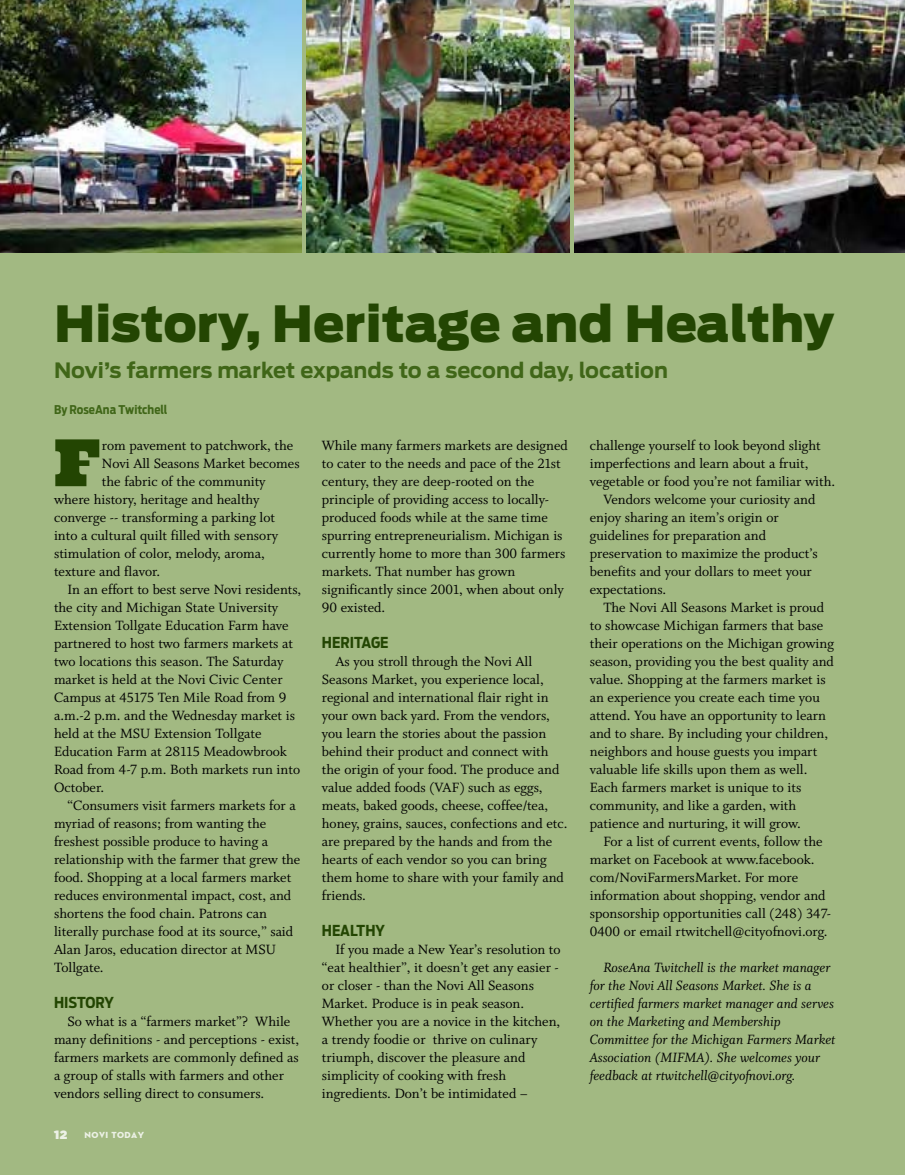
<style>
.page{position:relative;width:905px;height:1175px;background:#fff}
.page>*{position:absolute;margin:0;border:0;box-sizing:border-box;transform-origin:0 0}
.t1{font:65.1px "Ultra";color:#234502}
.t2{font:900 49.5px "Antenna";color:#234502}
.t3{font:700 21px "Antenna";color:#406618}
.t4{font:15px/18px "Whitman LF";color:#000}
.t5{font:italic 15px/18px "Whitman LF";color:#000}
.t6{font:700 15px "Antenna Cond";color:#234502}
.t7{font:700 12px "Antenna Cond";color:#406618}
.t8{font:12px "Gotham Ultra SC800";color:#fff}
.t9{font:9px "Neutra Disp Titling";letter-spacing:.05em;color:#fff}
</style>
<div class="page">
<div style="left:0;top:0;width:904px;height:1174px;background:#a2b982"></div>
<img style="left:0;top:0;width:302px;height:252px">
<img style="left:306px;top:0;width:263px;height:252px">
<img style="left:574px;top:0;width:330px;height:252px">
<h2 class="t2" style="left:54px;top:294px;width:781px">History, Heritage and Healthy</h2>
<h3 class="t3" style="left:54px;top:358px;width:615px">Novi’s farmers market expands to a second day, location</h3>
<p class="t7" style="left:54px;top:402px;width:115px">By RoseAna Twitchell</p>
<h1 class="t1" style="left:54px;top:420px;width:49px">F</h1>
<p class="t4" style="left:102px;top:437px;width:193px">rom pavement to patchwork, the</p>
<p class="t4" style="left:102px;top:455px;width:199px">Novi All Seasons Market becomes</p>
<p class="t4" style="left:102px;top:473px;width:165px">the fabric of the community</p>
<p class="t4" style="left:54px;top:491px;width:207px">where history, heritage and healthy</p>
<p class="t4" style="left:54px;top:509px;width:222px">converge -- transforming a parking lot</p>
<p class="t4" style="left:54px;top:527px;width:226px">into a cultural quilt filled with sensory</p>
<p class="t4" style="left:54px;top:545px;width:212px">stimulation of color, melody, aroma,</p>
<p class="t4" style="left:54px;top:563px;width:108px">texture and flavor.</p>
<p class="t4" style="left:68px;top:581px;width:235px">In an effort to best serve Novi residents,</p>
<p class="t4" style="left:54px;top:599px;width:226px">the city and Michigan State University</p>
<p class="t4" style="left:54px;top:617px;width:236px">Extension Tollgate Education Farm have</p>
<p class="t4" style="left:54px;top:635px;width:240px">partnered to host two farmers markets at</p>
<p class="t4" style="left:54px;top:653px;width:231px">two locations this season. The Saturday</p>
<p class="t4" style="left:54px;top:671px;width:230px">market is held at the Novi Civic Center</p>
<p class="t4" style="left:54px;top:689px;width:234px">Campus at 45175 Ten Mile Road from 9</p>
<p class="t4" style="left:54px;top:707px;width:242px">a.m.-2 p.m. and the Wednesday market is</p>
<p class="t4" style="left:54px;top:725px;width:209px">held at the MSU Extension Tollgate</p>
<p class="t4" style="left:54px;top:743px;width:234px">Education Farm at 28115 Meadowbrook</p>
<p class="t4" style="left:54px;top:761px;width:247px">Road from 4-7 p.m. Both markets run into</p>
<p class="t4" style="left:54px;top:779px;width:52px">October.</p>
<p class="t4" style="left:68px;top:797px;width:230px">“Consumers visit farmers markets for a</p>
<p class="t4" style="left:54px;top:815px;width:214px">myriad of reasons; from wanting the</p>
<p class="t4" style="left:54px;top:833px;width:216px">freshest possible produce to having a</p>
<p class="t4" style="left:54px;top:851px;width:248px">relationship with the farmer that grew the</p>
<p class="t4" style="left:54px;top:869px;width:239px">food. Shopping at a local farmers market</p>
<p class="t4" style="left:54px;top:887px;width:239px">reduces environmental impact, cost, and</p>
<p class="t4" style="left:54px;top:905px;width:214px">shortens the food chain. Patrons can</p>
<p class="t4" style="left:54px;top:923px;width:241px">literally purchase food at its source,” said</p>
<p class="t4" style="left:54px;top:941px;width:223px">Alan Jaros, education director at MSU</p>
<p class="t4" style="left:54px;top:959px;width:51px">Tollgate.</p>
<p class="t6" style="left:54px;top:994px;width:61px">HISTORY</p>
<p class="t4" style="left:54px;top:1013px;width:247px;text-indent:14px">So what is a “farmers market”? While many definitions - and perceptions - exist, farmers markets are commonly defined as a group of stalls with farmers and other vendors selling direct to consumers.</p>
<p class="t8" style="left:54px;top:1127px;width:15px">12</p>
<p class="t9" style="left:85px;top:1129px;width:61px">NOVI TODAY</p>
<p class="t4" style="left:322px;top:437px;width:247px">While many farmers markets are designed to cater to the needs and pace of the 21st century, they are deep-rooted on the principle of providing access to locally&shy;produced foods while at the same time spurring entrepreneurialism. Michigan is currently home to more than 300 farmers markets. That number has grown significantly since 2001, when about only 90 existed.</p>
<p class="t6" style="left:322px;top:634px;width:68px">HERITAGE</p>
<p class="t4" style="left:322px;top:653px;width:247px;text-indent:14px">As you stroll through the Novi All Seasons Market, you experience local, regional and international flair right in your own back yard. From the vendors, you learn the stories about the passion behind their product and connect with the origin of your food. The produce and value added foods (VAF) such as eggs, meats, baked goods, cheese, coffee/tea, honey, grains, sauces, confections and etc. are prepared by the hands and from the hearts of each vendor so you can bring them home to share with your family and friends.</p>
<p class="t6" style="left:322px;top:922px;width:64px">HEALTHY</p>
<p class="t4" style="left:322px;top:941px;width:240px;text-indent:14px">If you made a New Year’s resolution to “eat healthier”, it doesn’t get any easier - or closer - than the Novi All Seasons Market. Produce is in peak season.<br>Whether you are a novice in the kitchen, a trendy foodie or thrive on culinary triumph, discover the pleasure and simplicity of cooking with fresh ingredients. Don’t be intimidated –</p>
<p class="t4" style="left:590px;top:437px;width:232px">challenge yourself to look beyond slight</p>
<p class="t4" style="left:590px;top:455px;width:220px">imperfections and learn about a fruit,</p>
<p class="t4" style="left:590px;top:473px;width:247px">vegetable or food you’re not familiar with.</p>
<p class="t4" style="left:603px;top:491px;width:213px">Vendors welcome your curiosity and</p>
<p class="t4" style="left:590px;top:509px;width:190px">enjoy sharing an item’s origin or</p>
<p class="t4" style="left:590px;top:527px;width:178px">guidelines for preparation and</p>
<p class="t4" style="left:590px;top:545px;width:229px">preservation to maximize the product’s</p>
<p class="t4" style="left:590px;top:563px;width:223px">benefits and your dollars to meet your</p>
<p class="t4" style="left:590px;top:581px;width:78px">expectations.</p>
<p class="t4" style="left:603px;top:599px;width:222px">The Novi All Seasons Market is proud</p>
<p class="t4" style="left:590px;top:617px;width:235px">to showcase Michigan farmers that base</p>
<p class="t4" style="left:590px;top:635px;width:246px">their operations on the Michigan growing</p>
<p class="t4" style="left:590px;top:653px;width:246px">season, providing you the best quality and</p>
<p class="t4" style="left:590px;top:671px;width:237px">value. Shopping at the farmers market is</p>
<p class="t4" style="left:590px;top:689px;width:231px">an experience you create each time you</p>
<p class="t4" style="left:590px;top:707px;width:238px">attend. You have an opportunity to learn</p>
<p class="t4" style="left:590px;top:725px;width:240px">and to share. By including your children,</p>
<p class="t4" style="left:590px;top:743px;width:229px">neighbors and house guests you impart</p>
<p class="t4" style="left:590px;top:761px;width:219px">valuable life skills upon them as well.</p>
<p class="t4" style="left:590px;top:779px;width:213px">Each farmers market is unique to its</p>
<p class="t4" style="left:590px;top:797px;width:208px">community, and like a garden, with</p>
<p class="t4" style="left:590px;top:815px;width:212px">patience and nurturing, it will grow.</p>
<p class="t4" style="left:603px;top:833px;width:221px">For a list of current events, follow the</p>
<p class="t4" style="left:590px;top:851px;width:226px">market on Facebook at www.facebook.</p>
<p class="t4" style="left:590px;top:869px;width:210px">com/NoviFarmersMarket. For more</p>
<p class="t4" style="left:590px;top:887px;width:237px">information about shopping, vendor and</p>
<p class="t4" style="left:590px;top:905px;width:243px">sponsorship opportunities call (248) 347-</p>
<p class="t4" style="left:590px;top:923px;width:239px">0400 or email rtwitchell@cityofnovi.org.</p>
<p class="t5" style="left:590px;top:959px;width:247px;text-indent:14px">RoseAna Twitchell is the market manager for the Novi All Seasons Market. She is a certified farmers market manager and serves on the Marketing and Membership Committee for the Michigan Farmers Market Association (MIFMA). She welcomes your feedback at rtwitchell@cityofnovi.org.</p>
</div>
